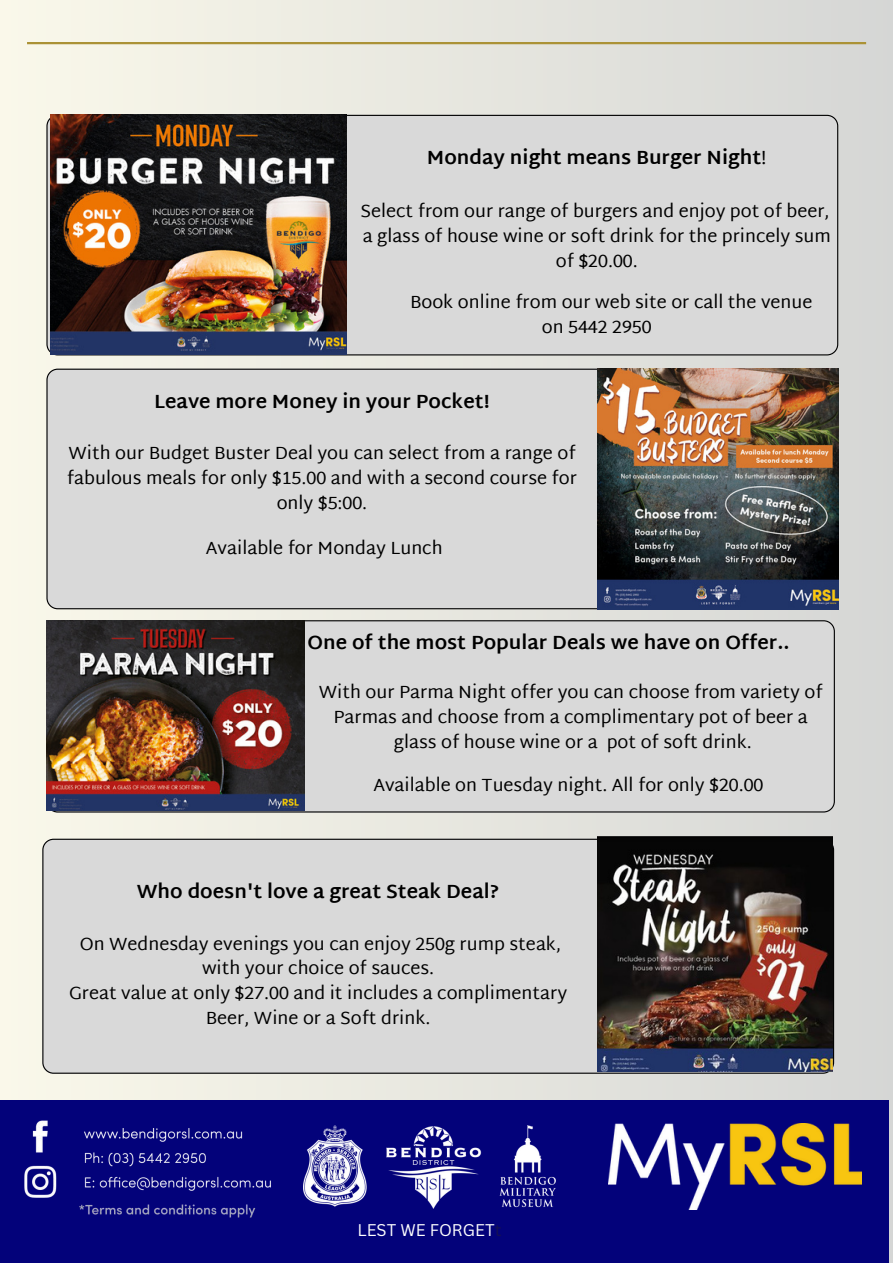
<style>
.page{position:relative;width:893px;height:1264px;background:#fff}
.page>*{position:absolute;margin:0;border:0;box-sizing:border-box;transform-origin:0 0}
.t1{font:700 19.5px "Martel Sans";color:#000}
.t2{font:18px/24.8px "Martel Sans";color:#000;text-align:center}
.t3{font:16.5px "Canva Sans";color:#fefefe}
.s1{font-weight:400}
.s2{color:#151154}
</style>
<div class="page">
<div style="left:0;top:0;width:892px;height:1262px;background:linear-gradient(to right,#f7f5e7,#d3d4d3)"></div>
<hr style="left:27px;top:42px;width:839px;height:2px;background:#ab9236">
<div style="left:42px;top:838px;width:792px;height:235px;background:#d9d9d9"></div>
<img style="left:597px;top:836px;width:235px;height:235px">
<div style="left:46px;top:620px;width:788px;height:192px;background:#d9d9d9"></div>
<img style="left:46px;top:620px;width:258px;height:190px">
<div style="left:46px;top:368px;width:551px;height:241px;background:#d9d9d9"></div>
<img style="left:597px;top:368px;width:241px;height:241px">
<div style="left:46px;top:115px;width:792px;height:240px;background:#d9d9d9"></div>
<img style="left:51px;top:115px;width:295px;height:239px">
<div style="left:0;top:1099px;width:888px;height:163px;background:#03027a"></div>
<img style="left:608px;top:1123px;width:253px;height:86px">
<img style="left:303px;top:1125px;width:252px;height:83px">
<img style="left:24px;top:1120px;width:247px;height:98px">
<p class="t1" style="left:427px;top:146px;width:341px">Monday night means Burger Night<span class="s1">!</span></p>
<p class="t2" style="left:360px;top:199px;width:470px">Select from our range of burgers and enjoy pot of beer,</p>
<p class="t2" style="left:363px;top:224px;width:469px">a glass of house wine or soft drink for the princely sum of $20.00.</p>
<p class="t2" style="left:542px;top:289px;width:272px;text-align:left;text-indent:-132px">Book online from our web site or call the venue on 5442 2950</p>
<p class="t1" style="left:154px;top:389px;width:337px">Leave more Money in your Pocket!</p>
<p class="t2" style="left:67px;top:441px;width:511px">With our Budget Buster Deal you can select from a range of fabulous meals for only $15.00 and with a second course for only $5:00.</p>
<p class="t2" style="left:206px;top:535px;width:238px">Available for Monday Lunch</p>
<p class="t1" style="left:307px;top:631px;width:483px">One of the most Popular Deals we have on Offer..</p>
<p class="t2" style="left:318px;top:680px;width:505px">With our Parma Night offer you can choose from variety of<br>Parmas and choose from a complimentary pot of beer a</p>
<p class="t2" style="left:394px;top:729px;width:359px">glass of house wine or a pot of soft drink.</p>
<p class="t2" style="left:373px;top:772px;width:391px">Available on Tuesday night. All for only $20.00</p>
<p class="t1" style="left:137px;top:879px;width:364px">Who doesn't love a great Steak Deal?</p>
<p class="t2" style="left:80px;top:930px;width:483px">On Wednesday evenings you can enjoy 250g rump steak, with your choice of sauces.</p>
<p class="t2" style="left:69px;top:980px;width:499px">Great value at only $27.00 and it includes a complimentary<br>Beer, Wine or a Soft drink.</p>
<p class="t3" style="left:357px;top:1218px;width:145px">LEST WE FORGET<span class="s2">t</span></p>
</div>
